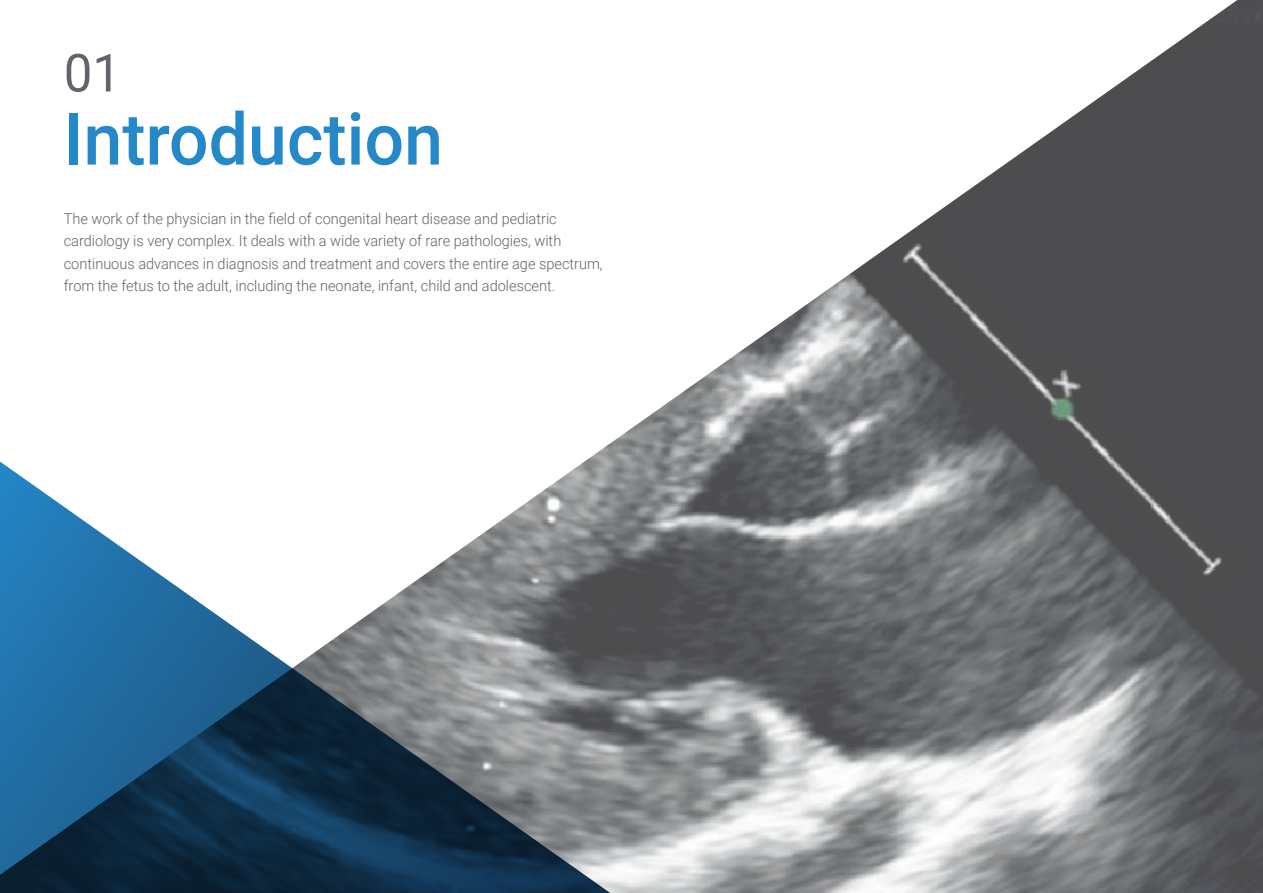
<style>
.page{position:relative;width:1263px;height:893px;background:#fff}
.page>*{position:absolute;margin:0;border:0;box-sizing:border-box;transform-origin:0 0}
.t1{font:500 72px "Roboto";color:#2488c9}
.t2{font:52.5px "Roboto";color:#61646a}
.t3{font:300 15px/22.5px "Roboto";color:#61646a}
</style>
<div class="page">
<img style="left:606px;top:0;width:657px;height:893px">
<svg style="left:0;top:446px;width:640px;height:447px"></svg>
<h2 class="t2" style="left:64px;top:36px;width:59px">01</h2>
<h1 class="t1" style="left:64px;top:89px;width:381px">Introduction</h1>
<p class="t3" style="left:64px;top:207px;width:540px">The work of the physician in the field of congenital heart disease and pediatric cardiology is very complex. It deals with a wide variety of rare pathologies, with continuous advances in diagnosis and treatment and covers the entire age spectrum, from the fetus to the adult, including the neonate, infant, child and adolescent.</p>
</div>
